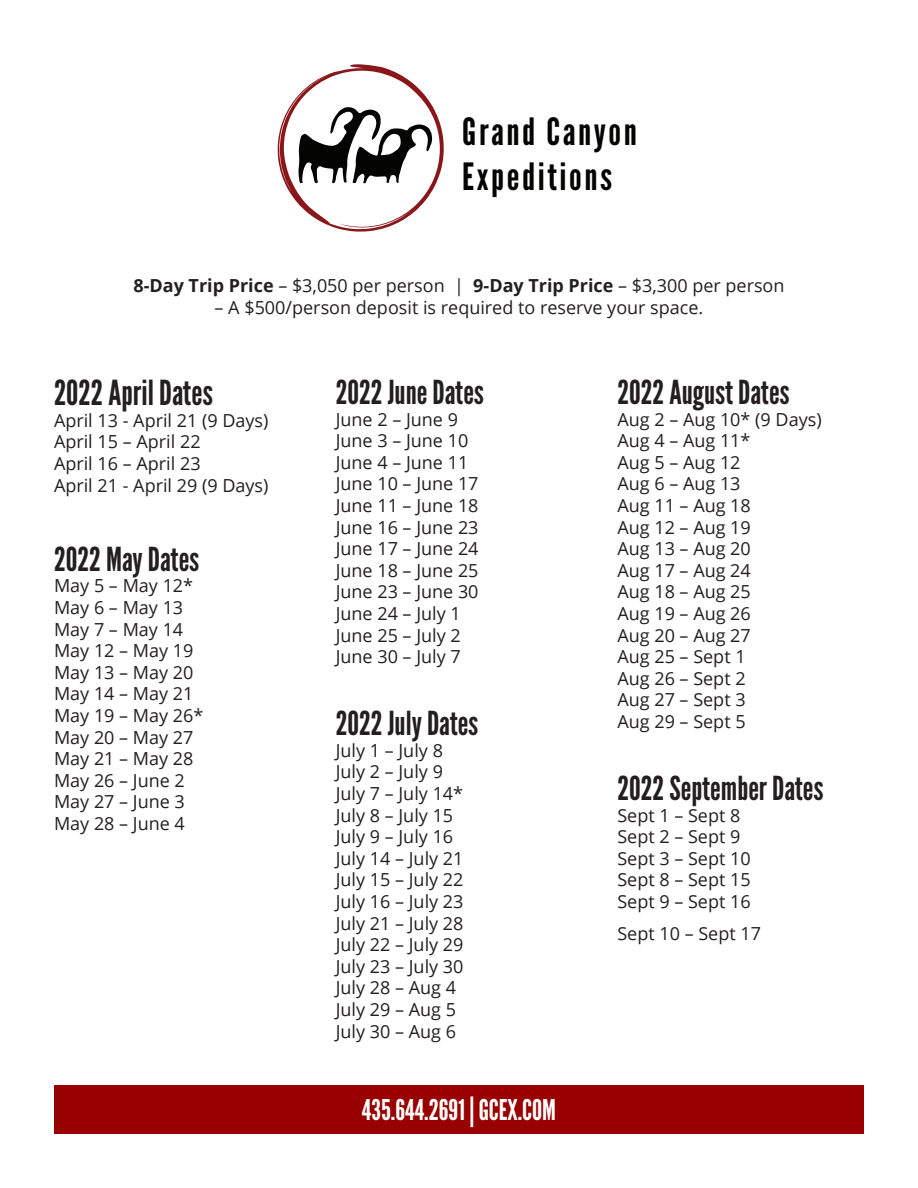
<style>
.page{position:relative;width:918px;height:1188px;background:#fff}
.page>*{position:absolute;margin:0;border:0;box-sizing:border-box;transform-origin:0 0}
.t1{font:37.5px/45px "League Gothic";letter-spacing:.065em;color:#040503;scale:1.05 1}
.t2{font:34.5px "League Gothic";color:#231f20}
.t3{font:33px "League Gothic";color:#231f20}
.t4{font:28.5px "League Gothic";color:#fff}
.t5{font:18px "Open Sans";color:#231f20}
.s1{font-weight:700}
</style>
<div class="page">
<svg style="left:277px;top:64px;width:167px;height:168px"></svg>
<div style="left:54px;top:1085px;width:810px;height:49px;background:#900"></div>
<p class="t1" style="left:462px;top:109px;width:168px">Grand Canyon<br>Expeditions</p>
<p class="t5" style="left:133px;top:273px;width:653px"><span class="s1">8-Day Trip Price</span> – $3,050 per person | <span class="s1">9-Day Trip Price</span> – $3,300 per person</p>
<p class="t5" style="left:215px;top:295px;width:490px">– A $500/person deposit is required to reserve your space.</p>
<p class="t2" style="left:54px;top:372px;width:161px">2022 April Dates</p>
<p class="t5" style="left:54px;top:408px;width:216px">April 13 - April 21 (9 Days)</p>
<p class="t5" style="left:54px;top:429px;width:148px">April 15 – April 22</p>
<p class="t5" style="left:54px;top:451px;width:148px">April 16 – April 23</p>
<p class="t5" style="left:54px;top:473px;width:216px">April 21 - April 29 (9 Days)</p>
<p class="t3" style="left:54px;top:539px;width:147px">2022 May Dates</p>
<p class="t5" style="left:54px;top:573px;width:141px">May 5 – May 12*</p>
<p class="t5" style="left:54px;top:595px;width:131px">May 6 – May 13</p>
<p class="t5" style="left:54px;top:617px;width:131px">May 7 – May 14</p>
<p class="t5" style="left:54px;top:638px;width:141px">May 12 – May 19</p>
<p class="t5" style="left:54px;top:660px;width:141px">May 13 – May 20</p>
<p class="t5" style="left:54px;top:681px;width:141px">May 14 – May 21</p>
<p class="t5" style="left:54px;top:703px;width:151px">May 19 – May 26*</p>
<p class="t5" style="left:54px;top:725px;width:141px">May 20 – May 27</p>
<p class="t5" style="left:54px;top:746px;width:141px">May 21 – May 28</p>
<p class="t5" style="left:54px;top:768px;width:132px">May 26 – June 2</p>
<p class="t5" style="left:54px;top:789px;width:132px">May 27 – June 3</p>
<p class="t5" style="left:54px;top:811px;width:132px">May 28 – June 4</p>
<p class="t3" style="left:336px;top:373px;width:150px">2022 June Dates</p>
<p class="t5" style="left:336px;top:407px;width:124px">June 2 – June 9</p>
<p class="t5" style="left:336px;top:428px;width:134px">June 3 – June 10</p>
<p class="t5" style="left:336px;top:450px;width:134px">June 4 – June 11</p>
<p class="t5" style="left:336px;top:472px;width:144px">June 10 – June 17</p>
<p class="t5" style="left:336px;top:493px;width:144px">June 11 – June 18</p>
<p class="t5" style="left:336px;top:515px;width:144px">June 16 – June 23</p>
<p class="t5" style="left:336px;top:536px;width:144px">June 17 – June 24</p>
<p class="t5" style="left:336px;top:558px;width:144px">June 18 – June 25</p>
<p class="t5" style="left:336px;top:580px;width:144px">June 23 – June 30</p>
<p class="t5" style="left:336px;top:601px;width:127px">June 24 – July 1</p>
<p class="t5" style="left:336px;top:623px;width:127px">June 25 – July 2</p>
<p class="t5" style="left:336px;top:644px;width:127px">June 30 – July 7</p>
<p class="t3" style="left:336px;top:704px;width:144px">2022 July Dates</p>
<p class="t5" style="left:336px;top:738px;width:109px">July 1 – July 8</p>
<p class="t5" style="left:336px;top:760px;width:109px">July 2 – July 9</p>
<p class="t5" style="left:336px;top:781px;width:129px">July 7 – July 14*</p>
<p class="t5" style="left:336px;top:803px;width:119px">July 8 – July 15</p>
<p class="t5" style="left:336px;top:824px;width:119px">July 9 – July 16</p>
<p class="t5" style="left:336px;top:846px;width:129px">July 14 – July 21</p>
<p class="t5" style="left:336px;top:868px;width:129px">July 15 – July 22</p>
<p class="t5" style="left:336px;top:889px;width:129px">July 16 – July 23</p>
<p class="t5" style="left:336px;top:911px;width:129px">July 21 – July 28</p>
<p class="t5" style="left:336px;top:932px;width:129px">July 22 – July 29</p>
<p class="t5" style="left:336px;top:954px;width:129px">July 23 – July 30</p>
<p class="t5" style="left:336px;top:976px;width:122px">July 28 – Aug 4</p>
<p class="t5" style="left:336px;top:997px;width:122px">July 29 – Aug 5</p>
<p class="t5" style="left:336px;top:1019px;width:122px">July 30 – Aug 6</p>
<p class="t4" style="left:362px;top:1093px;width:196px">435.644.2691 | GCEX.COM</p>
<p class="t3" style="left:617px;top:373px;width:174px">2022 August Dates</p>
<p class="t5" style="left:617px;top:407px;width:206px">Aug 2 – Aug 10* (9 Days)</p>
<p class="t5" style="left:617px;top:428px;width:135px">Aug 4 – Aug 11*</p>
<p class="t5" style="left:617px;top:450px;width:125px">Aug 5 – Aug 12</p>
<p class="t5" style="left:617px;top:472px;width:125px">Aug 6 – Aug 13</p>
<p class="t5" style="left:617px;top:493px;width:135px">Aug 11 – Aug 18</p>
<p class="t5" style="left:617px;top:515px;width:135px">Aug 12 – Aug 19</p>
<p class="t5" style="left:617px;top:536px;width:135px">Aug 13 – Aug 20</p>
<p class="t5" style="left:617px;top:558px;width:135px">Aug 17 – Aug 24</p>
<p class="t5" style="left:617px;top:580px;width:135px">Aug 18 – Aug 25</p>
<p class="t5" style="left:617px;top:601px;width:135px">Aug 19 – Aug 26</p>
<p class="t5" style="left:617px;top:623px;width:135px">Aug 20 – Aug 27</p>
<p class="t5" style="left:617px;top:644px;width:130px">Aug 25 – Sept 1</p>
<p class="t5" style="left:617px;top:666px;width:130px">Aug 26 – Sept 2</p>
<p class="t5" style="left:617px;top:688px;width:130px">Aug 27 – Sept 3</p>
<p class="t5" style="left:617px;top:709px;width:130px">Aug 29 – Sept 5</p>
<p class="t3" style="left:617px;top:769px;width:208px">2022 September Dates</p>
<p class="t5" style="left:617px;top:803px;width:125px">Sept 1 – Sept 8</p>
<p class="t5" style="left:617px;top:824px;width:125px">Sept 2 – Sept 9</p>
<p class="t5" style="left:617px;top:846px;width:135px">Sept 3 – Sept 10</p>
<p class="t5" style="left:617px;top:868px;width:135px">Sept 8 – Sept 15</p>
<p class="t5" style="left:617px;top:889px;width:135px">Sept 9 – Sept 16</p>
<p class="t5" style="left:617px;top:922px;width:145px">Sept 10 – Sept 17</p>
</div>
